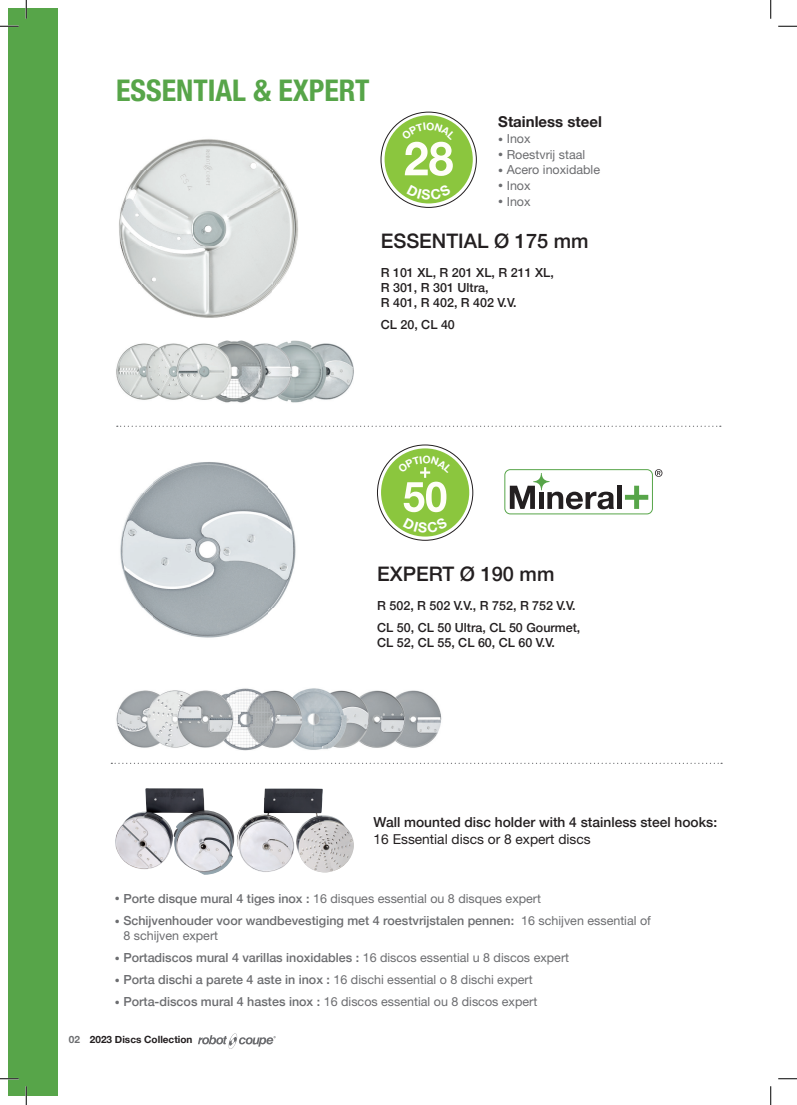
<style>
.page{position:relative;width:797px;height:1105px;background:#fff}
.page>*{position:absolute;margin:0;border:0;box-sizing:border-box;transform-origin:0 0}
.t1{font:700 condensed 30px "Helvetica Neue LT Com";color:#57a549}
.t2{font:500 20px "Helvetica Neue";color:#231f20}
.t3{font:700 15px "Helvetica Neue";color:#231f20}
.t4{font:500 13.75px "Helvetica Neue";color:#231f20}
.t5{font:13.75px "Helvetica Neue LT Std";color:#231f20}
.t6{font:12.5px "Helvetica Neue LT Std";color:#6c6d70}
.t7{font:500 12.5px "Helvetica Neue";color:#6c6d70}
.t8{font:500 12.5px/15px "Helvetica Neue";color:#231f20}
.t9{font:700 10px "Helvetica Neue";color:#231f20}
.s1{font-family:"Helvetica Neue LT Com";font-stretch:condensed;font-size:10px}
.s2{font-family:"Helvetica Neue";font-weight:500}
.s3{font-family:"Helvetica Neue LT Com";font-weight:400;font-stretch:condensed;font-size:10px}
.s4{font-family:"Helvetica Neue LT Std";font-weight:400}
.s5{color:#6c6d70}
</style>
<div class="page">
<svg style="left:198px;top:1033px;width:78px;height:16px"></svg>
<img style="left:116px;top:688px;width:326px;height:63px">
<img style="left:120px;top:462px;width:176px;height:176px">
<img style="left:116px;top:340px;width:238px;height:63px">
<img style="left:119px;top:139px;width:179px;height:179px">
<div style="left:384px;top:115px;width:89px;height:88px;background:#8bc63e;border-radius:50%"></div>
<svg style="left:117px;top:426px;width:603px;height:1px"></svg>
<svg style="left:111px;top:763px;width:611px;height:1px"></svg>
<div style="left:9px;top:9px;width:49px;height:1087px;background:#57a549"></div>
<div style="left:381px;top:448px;width:88px;height:89px;background:#8bc63e;border-radius:50%"></div>
<img style="left:115px;top:788px;width:150px;height:87px">
<svg style="left:625px;top:486px;width:23px;height:23px"></svg>
<hr style="left:617px;top:486px;width:4px;height:23px;background:#231f20">
<div style="left:504px;top:469px;width:149px;height:45px;border:1px solid #57a549;border-radius:5px"></div>
<svg style="left:510px;top:473px;width:104px;height:36px"></svg>
<svg style="left:655px;top:469px;width:7px;height:8px"></svg>
<svg style="left:0;top:25px;width:19px;height:2px"></svg>
<svg style="left:778px;top:25px;width:19px;height:2px"></svg>
<svg style="left:0;top:1078px;width:19px;height:1px"></svg>
<svg style="left:778px;top:1078px;width:19px;height:1px"></svg>
<svg style="left:25px;top:0;width:2px;height:19px"></svg>
<svg style="left:25px;top:1086px;width:2px;height:19px"></svg>
<svg style="left:770px;top:0;width:1px;height:19px"></svg>
<svg style="left:770px;top:1086px;width:1px;height:19px"></svg>
<svg style="left:401px;top:122px;width:55px;height:54px"></svg>
<svg style="left:398px;top:455px;width:54px;height:78px"></svg>
<h1 class="t1" style="left:116px;top:72px;width:255px">ESSENTIAL &amp; EXPERT</h1>
<p class="t3" style="left:498px;top:109px;width:105px">Stainless steel</p>
<p class="t6" style="left:498px;top:131px;width:34px"><span class="s1">•</span> Inox</p>
<p class="t6" style="left:498px;top:147px;width:88px"><span class="s1">•</span> Roestvrij staal</p>
<p class="t6" style="left:498px;top:163px;width:103px"><span class="s1">•</span> Acero inoxidable</p>
<p class="t6" style="left:498px;top:178px;width:34px"><span class="s1">•</span> Inox</p>
<p class="t6" style="left:498px;top:194px;width:34px"><span class="s1">•</span> Inox</p>
<h2 class="t2" style="left:381px;top:225px;width:209px">ESSENTIAL Ø 175 mm</h2>
<p class="t8" style="left:381px;top:264px;width:174px">R 101 XL, R 201 XL, R 211 XL,<br>R 301, R 301 Ultra,<br>R 401, R 402, R 402 V.V.</p>
<p class="t8" style="left:381px;top:316px;width:76px">CL 20, CL 40</p>
<h2 class="t2" style="left:377px;top:558px;width:179px">EXPERT Ø 190 mm</h2>
<p class="t8" style="left:377px;top:593px;width:205px;line-height:22.1px">R 502, R 502 V.V., R 752, R 752 V.V.<br>CL 50, CL 50 Ultra, CL 50 Gourmet,</p>
<p class="t8" style="left:377px;top:634px;width:179px">CL 52, CL 55, CL 60, CL 60 V.V.</p>
<p class="t4" style="left:373px;top:811px;width:345px">Wall mounted disc holder with 4 stainless steel hooks:</p>
<p class="t5" style="left:373px;top:830px;width:218px">16 Essential discs or 8 expert discs</p>
<p class="t6" style="left:115px;top:891px;width:427px"><span class="s1">•</span> <span class="s2">Porte disque mural 4 tiges inox :</span> 16 disques essential ou 8 disques expert</p>
<p class="t7" style="left:115px;top:911px;width:537px"><span class="s3">•</span> Schijvenhouder voor wandbevestiging met 4 roestvrijstalen pennen: <span class="s4">16 schijven essential of</span></p>
<p class="t6" style="left:123px;top:928px;width:96px">8 schijven expert</p>
<p class="t7" style="left:115px;top:948px;width:456px"><span class="s3">•</span> Portadiscos mural 4 varillas inoxidables : <span class="s4">16 discos essential u 8 discos expert</span></p>
<p class="t6" style="left:115px;top:972px;width:419px"><span class="s1">•</span> <span class="s2">Porta dischi a parete 4 aste in inox :</span> 16 dischi essential o 8 dischi expert</p>
<p class="t6" style="left:115px;top:994px;width:424px"><span class="s1">•</span> <span class="s2">Porta-discos mural 4 hastes inox :</span> 16 discos essential ou 8 discos expert</p>
<p class="t9" style="left:69px;top:1032px;width:125px"><span class="s5">02</span> 2023 Discs Collection</p>
</div>
